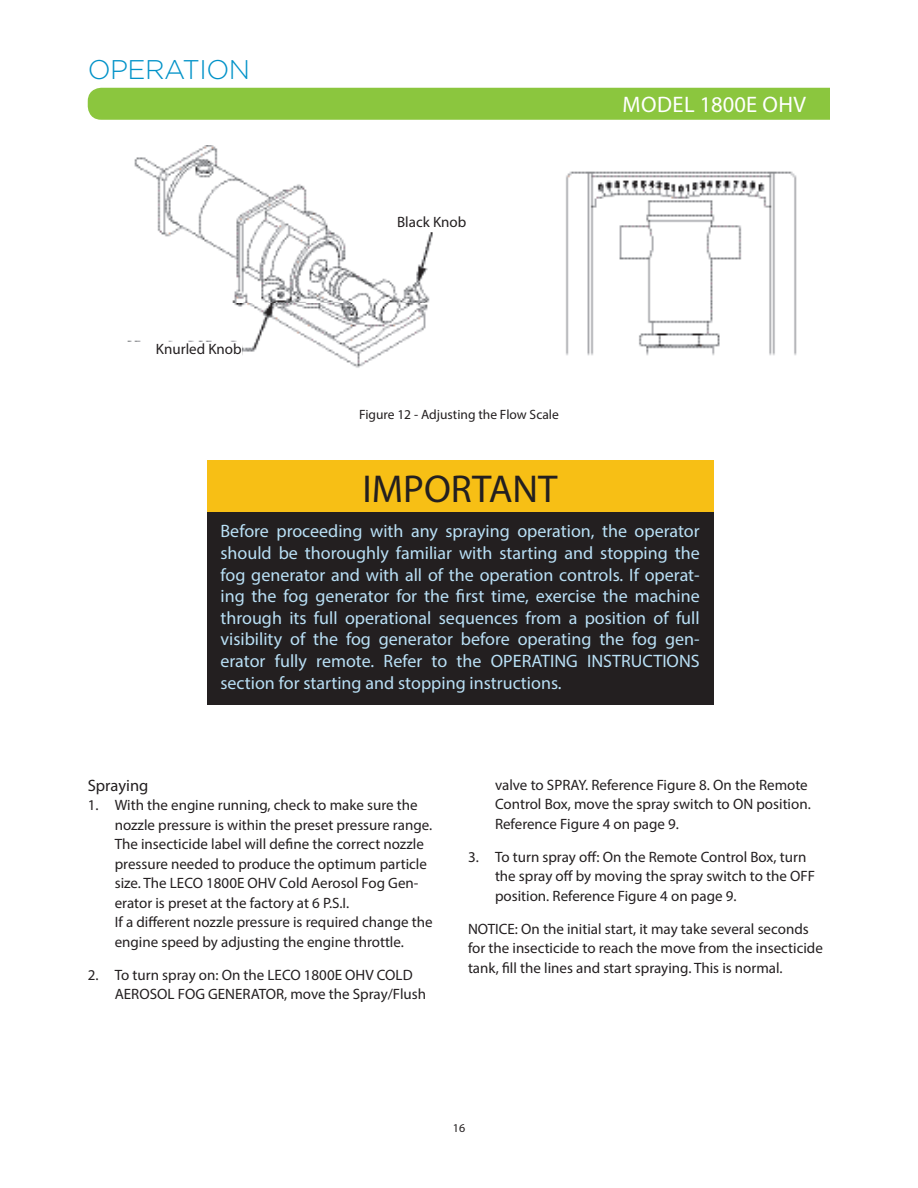
<style>
.page{position:relative;width:918px;height:1188px;background:#fff}
.page>*{position:absolute;margin:0;border:0;box-sizing:border-box;transform-origin:0 0}
.t1{font:39px "Myriad Pro";color:#231f20}
.t2{font:300 27px "Gotham";letter-spacing:-.02em;color:#0092c8}
.t3{font:22.5px "Myriad Pro";letter-spacing:.02em;color:#fff}
.t4{font:18px/21.6px "Myriad Pro";color:#b9e0f6;text-align:justify}
.t5{font:16.5px "Myriad Pro";color:#231f20}
.t6{font:15px/19.5px "Myriad Pro";color:#231f20}
.t7{font:13.5px "Myriad Pro";color:#231f20}
.t8{font:12px "Myriad Pro";color:#231f20}
</style>
<div class="page">
<div style="left:88px;top:88px;width:813px;height:32px;background:#8bc63e;border-radius:13px"></div>
<div style="left:830px;top:70px;width:71px;height:84px;background:#fff"></div>
<div style="left:207px;top:512px;width:506px;height:192px;background:#231f20"></div>
<div style="left:207px;top:460px;width:506px;height:52px;background:#f7bf15"></div>
<img style="left:127px;top:145px;width:670px;height:223px">
<div style="left:83px;top:342px;width:159px;height:20px;background:#fff"></div>
<div style="left:353px;top:215px;width:158px;height:16px;background:#fff"></div>
<h2 class="t2" style="left:88px;top:53px;width:164px">OPERATION</h2>
<p class="t6" style="left:156px;top:339px;width:87px">Knurled Knob</p>
<p class="t6" style="left:397px;top:212px;width:71px">Black Knob</p>
<h3 class="t3" style="left:623px;top:90px;width:185px">MODEL 1800E OHV</h3>
<p class="t7" style="left:359px;top:406px;width:201px">Figure 12 - Adjusting the Flow Scale</p>
<h1 class="t1" style="left:363px;top:464px;width:197px">IMPORTANT</h1>
<p class="t4" style="left:220px;top:520px;width:481px">Before proceeding with any spraying operation, the operator should be thoroughly familiar with starting and stopping the fog generator and with all of the operation controls. If operat&shy;ing the fog generator for the first time, exercise the machine through its full operational sequences from a position of full visibility of the fog generator before operating the fog gen&shy;erator fully remote. Refer to the OPERATING INSTRUCTIONS section for starting and stopping instructions.</p>
<p class="t5" style="left:88px;top:775px;width:62px">Spraying</p>
<p class="t6" style="left:115px;top:795px;width:319px;text-indent:-27px">1. With the engine running, check to make sure the nozzle pressure is within the preset pressure range.<br>The insecticide label will define the correct nozzle pressure needed to produce the optimum particle size. The LECO 1800E OHV Cold Aerosol Fog Gen&shy;erator is preset at the factory at 6 P.S.I.<br>If a different nozzle pressure is required change the engine speed by adjusting the engine throttle.</p>
<p class="t6" style="left:115px;top:965px;width:313px;text-indent:-27px">2. To turn spray on: On the LECO 1800E OHV COLD<br>AEROSOL FOG GENERATOR, move the Spray/Flush</p>
<p class="t6" style="left:495px;top:775px;width:317px">valve to SPRAY. Reference Figure 8. On the Remote<br>Control Box, move the spray switch to ON position.<br>Reference Figure 4 on page 9.</p>
<p class="t6" style="left:495px;top:847px;width:322px;text-indent:-27px">3. To turn spray off: On the Remote Control Box, turn the spray off by moving the spray switch to the OFF position. Reference Figure 4 on page 9.</p>
<p class="t6" style="left:468px;top:919px;width:356px">NOTICE: On the initial start, it may take several seconds for the insecticide to reach the move from the insecticide tank, fill the lines and start spraying. This is normal.</p>
<p class="t8" style="left:453px;top:1120px;width:14px">16</p>
</div>
